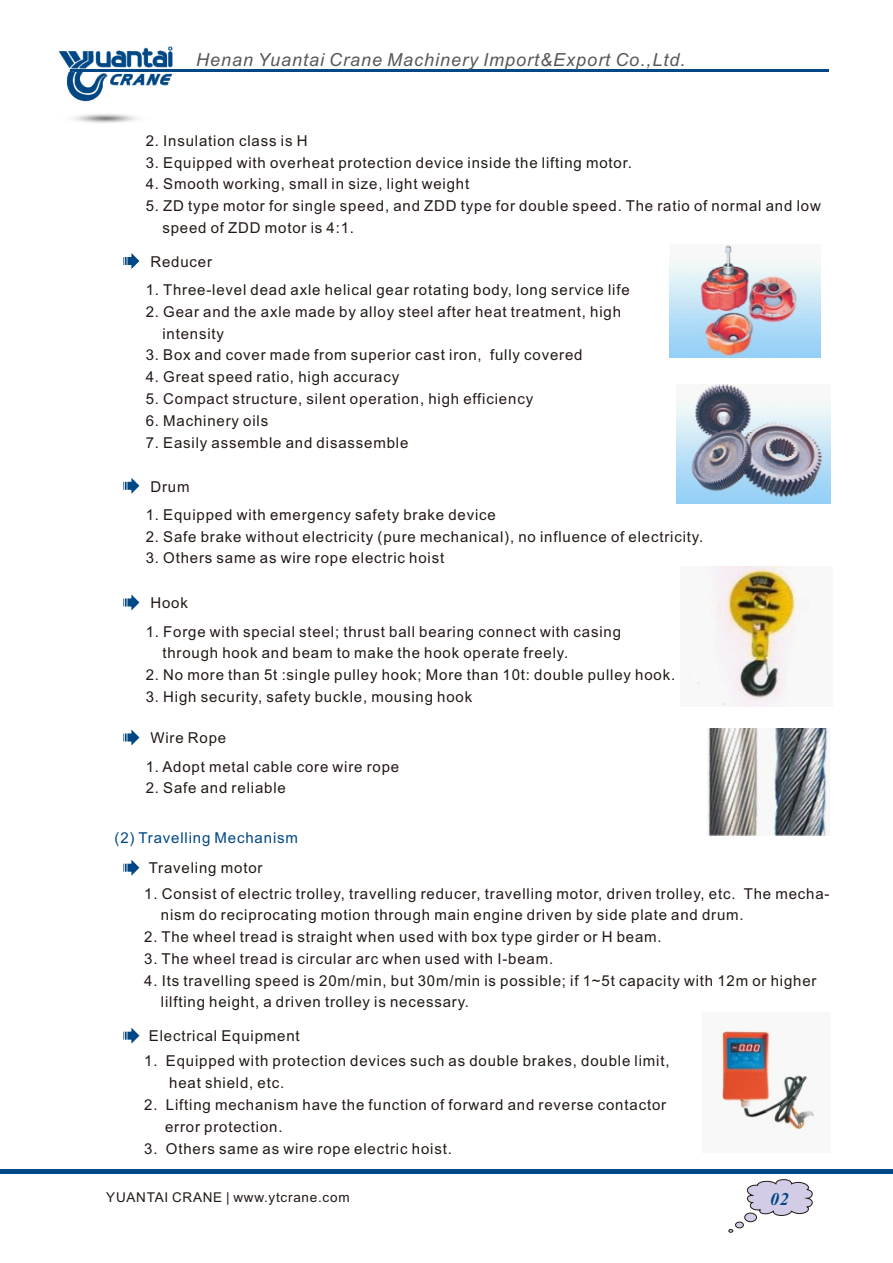
<style>
.page{position:relative;width:893px;height:1263px;background:#fff}
.page>*{position:absolute;margin:0;border:0;box-sizing:border-box;transform-origin:0 0}
.t1{font:italic 18px "Arial";letter-spacing:.055em;color:#595857}
.t2{font:italic 700 18px "Times New Roman";color:#004785}
.t3{font:15px/21.8px "Arial";letter-spacing:.055em;color:#231916}
.t4{font:15px "Arial";letter-spacing:.055em;color:#004785}
.t5{font:13.5px "Arial";letter-spacing:.055em;color:#231916}
</style>
<div class="page">
<hr style="left:71px;top:69px;width:758px;height:2px;background:#004785">
<div style="left:0;top:1169px;width:893px;height:5px;background:#004785"></div>
<img style="left:58px;top:46px;width:120px;height:77px">
<svg style="left:728px;top:1179px;width:85px;height:54px"></svg>
<svg style="left:123px;top:253px;width:16px;height:16px"></svg>
<svg style="left:123px;top:478px;width:16px;height:16px"></svg>
<svg style="left:123px;top:594px;width:16px;height:16px"></svg>
<svg style="left:123px;top:729px;width:16px;height:16px"></svg>
<svg style="left:123px;top:860px;width:16px;height:16px"></svg>
<svg style="left:123px;top:1028px;width:16px;height:16px"></svg>
<img style="left:670px;top:244px;width:151px;height:114px">
<img style="left:676px;top:384px;width:154px;height:119px">
<img style="left:697px;top:567px;width:112px;height:140px">
<img style="left:708px;top:729px;width:121px;height:106px">
<img style="left:718px;top:1027px;width:96px;height:106px">
<p class="t1" style="left:196px;top:53px;width:491px">Henan Yuantai Crane Machinery Import&amp;Export Co.,Ltd.</p>
<p class="t3" style="left:146px;top:131px;width:163px">2. Insulation class is H</p>
<p class="t3" style="left:146px;top:153px;width:488px">3. Equipped with overheat protection device inside the lifting motor.</p>
<p class="t3" style="left:146px;top:175px;width:325px">4. Smooth working, small in size, light weight</p>
<p class="t3" style="left:162px;top:196px;width:660px;text-indent:-17px">5. ZD type motor for single speed, and ZDD type for double speed. The ratio of normal and low speed of ZDD motor is 4:1.</p>
<p class="t3" style="left:150px;top:252px;width:63px">Reducer</p>
<p class="t3" style="left:146px;top:280px;width:485px">1. Three-level dead axle helical gear rotating body, long service life</p>
<p class="t3" style="left:162px;top:302px;width:460px;text-indent:-17px">2. Gear and the axle made by alloy steel after heat treatment, high intensity</p>
<p class="t3" style="left:146px;top:346px;width:438px">3. Box and cover made from superior cast iron, fully covered</p>
<p class="t3" style="left:146px;top:367px;width:255px">4. Great speed ratio, high accuracy</p>
<p class="t3" style="left:146px;top:389px;width:389px">5. Compact structure, silent operation, high efficiency</p>
<p class="t3" style="left:146px;top:411px;width:124px">6. Machinery oils</p>
<p class="t3" style="left:146px;top:433px;width:264px">7. Easily assemble and disassemble</p>
<p class="t3" style="left:150px;top:477px;width:41px">Drum</p>
<p class="t3" style="left:146px;top:505px;width:352px">1. Equipped with emergency safety brake device</p>
<p class="t3" style="left:146px;top:527px;width:559px">2. Safe brake without electricity (pure mechanical), no influence of electricity.</p>
<p class="t3" style="left:146px;top:549px;width:300px">3. Others same as wire rope electric hoist</p>
<p class="t3" style="left:150px;top:593px;width:39px">Hook</p>
<p class="t3" style="left:162px;top:622px;width:460px;text-indent:-17px">1. Forge with special steel; thrust ball bearing connect with casing through hook and beam to make the hook operate freely.</p>
<p class="t3" style="left:146px;top:665px;width:531px">2. No more than 5t :single pulley hook; More than 10t: double pulley hook.</p>
<p class="t3" style="left:146px;top:687px;width:328px">3. High security, safety buckle, mousing hook</p>
<p class="t3" style="left:150px;top:728px;width:77px">Wire Rope</p>
<p class="t3" style="left:146px;top:757px;width:255px">1. Adopt metal cable core wire rope</p>
<p class="t3" style="left:146px;top:778px;width:142px">2. Safe and reliable</p>
<p class="t4" style="left:115px;top:832px;width:185px">(2) Travelling Mechanism</p>
<p class="t3" style="left:149px;top:858px;width:115px">Traveling motor</p>
<p class="t3" style="left:161px;top:884px;width:670px;text-indent:-17px">1. Consist of electric trolley, travelling reducer, travelling motor, driven trolley, etc. The mecha&shy;nism do reciprocating motion through main engine driven by side plate and drum.</p>
<p class="t3" style="left:144px;top:927px;width:519px">2. The wheel tread is straight when used with box type girder or H beam.</p>
<p class="t3" style="left:144px;top:949px;width:411px">3. The wheel tread is circular arc when used with I-beam.</p>
<p class="t3" style="left:161px;top:971px;width:657px;text-indent:-17px">4. Its travelling speed is 20m/min, but 30m/min is possible; if 1~5t capacity with 12m or higher lilfting height, a driven trolley is necessary.</p>
<p class="t3" style="left:149px;top:1026px;width:152px">Electrical Equipment</p>
<p class="t3" style="left:169px;top:1052px;width:502px;text-indent:-25px">1. Equipped with protection devices such as double brakes, double limit, heat shield, etc.</p>
<p class="t3" style="left:165px;top:1095px;width:503px;text-indent:-21px">2. Lifting mechanism have the function of forward and reverse contactor error protection.</p>
<p class="t3" style="left:144px;top:1139px;width:309px">3. Others same as wire rope electric hoist.</p>
<p class="t5" style="left:106px;top:1192px;width:245px">YUANTAI CRANE | www.ytcrane.com</p>
<p class="t2" style="left:770px;top:1192px;width:20px">02</p>
</div>
